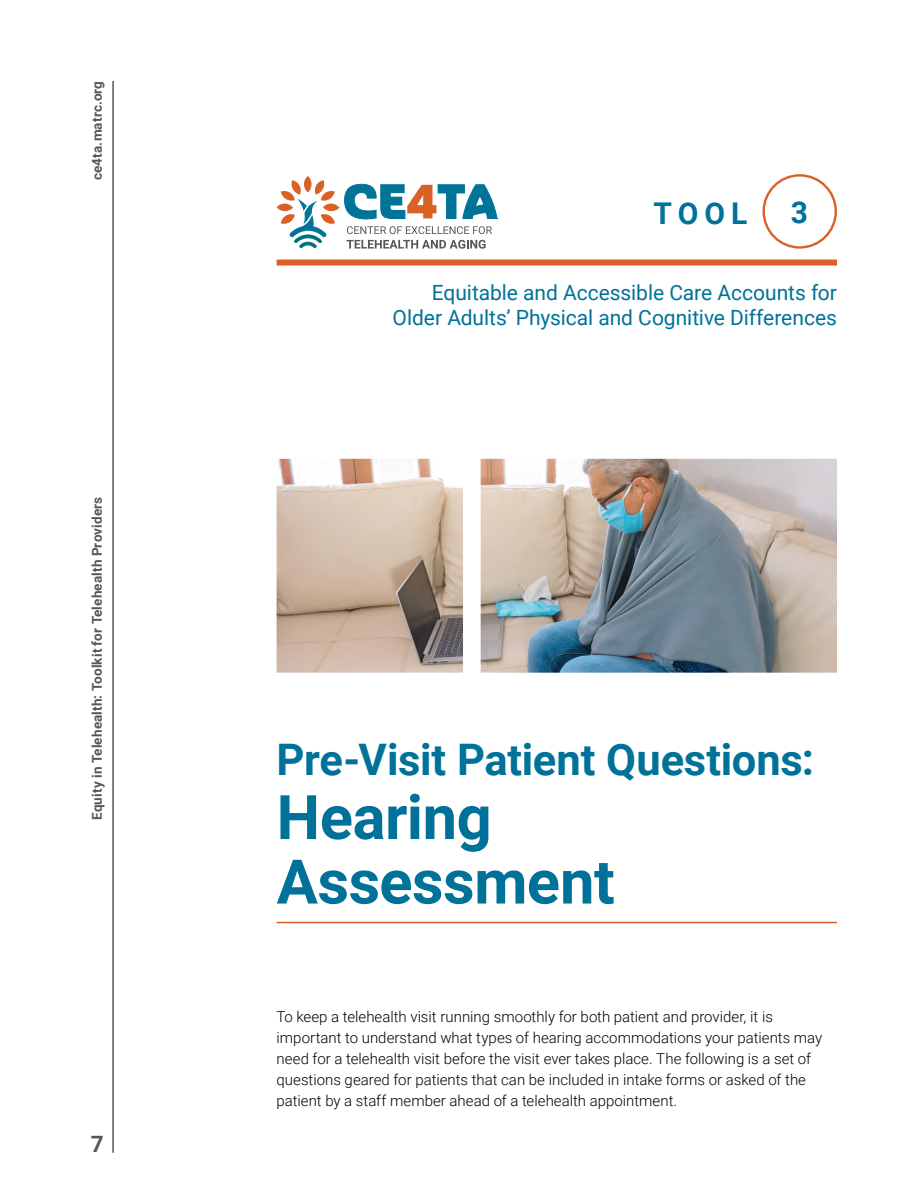
<style>
.page{position:relative;width:918px;height:1188px;background:#fff}
.page>*{position:absolute;margin:0;border:0;box-sizing:border-box;transform-origin:0 0}
.t1{font:700 61.5px/64.5px "Roboto";letter-spacing:-.01em;color:#007299}
.t2{font:700 43.5px "Roboto";letter-spacing:-.005em;color:#007299}
.t3{font:700 30px "Roboto";color:#007299}
.t4{font:700 22.5px "Roboto";color:#54575a}
.t5{font:21px/25.3px "Roboto";letter-spacing:-.005em;color:#007299;text-align:right}
.Main_Text{font:300 15px/21px "Roboto";color:#000}
.t6{font:700 13.5px "Roboto";letter-spacing:.01em;color:#54575a}
</style>
<div class="page">
<hr style="left:112px;top:81px;width:2px;height:1072px;background:#54575a">
<img style="left:277px;top:459px;width:560px;height:214px">
<hr style="left:277px;top:922px;width:560px;height:1px;background:#da6027">
<div style="left:277px;top:260px;width:560px;height:6px;background:#da6027"></div>
<svg style="left:277px;top:176px;width:221px;height:73px"></svg>
<div style="left:763px;top:174px;width:74px;height:75px;border:2px solid #da6027;border-radius:50%"></div>
<p class="t6" style="left:87px;top:180px;width:101px;rotate:-90deg">ce4ta.matrc.org</p>
<p class="t6" style="left:87px;top:820px;width:325px;rotate:-90deg">Equity in Telehealth: Toolkit for Telehealth Providers</p>
<h3 class="t4" style="left:91px;top:1129px;width:14px">7</h3>
<p class="t3" style="left:654px;top:192px;width:95px">TOOL</p>
<p class="t3" style="left:791px;top:191px;width:19px">3</p>
<p class="t5" style="left:393px;top:279px;width:446px">Equitable and Accessible Care Accounts for<br>Older Adults’ Physical and Cognitive Differences</p>
<p class="t2" style="left:277px;top:729px;width:539px">Pre-Visit Patient Questions:</p>
<p class="t1" style="left:277px;top:783px;width:340px">Hearing<br>Assessment</p>
<p class="Main_Text" style="left:277px;top:1006px;width:547px">To keep a telehealth visit running smoothly for both patient and provider, it is important to understand what types of hearing accommodations your patients may need for a telehealth visit before the visit ever takes place. The following is a set of questions geared for patients that can be included in intake forms or asked of the patient by a staff member ahead of a telehealth appointment.</p>
</div>
